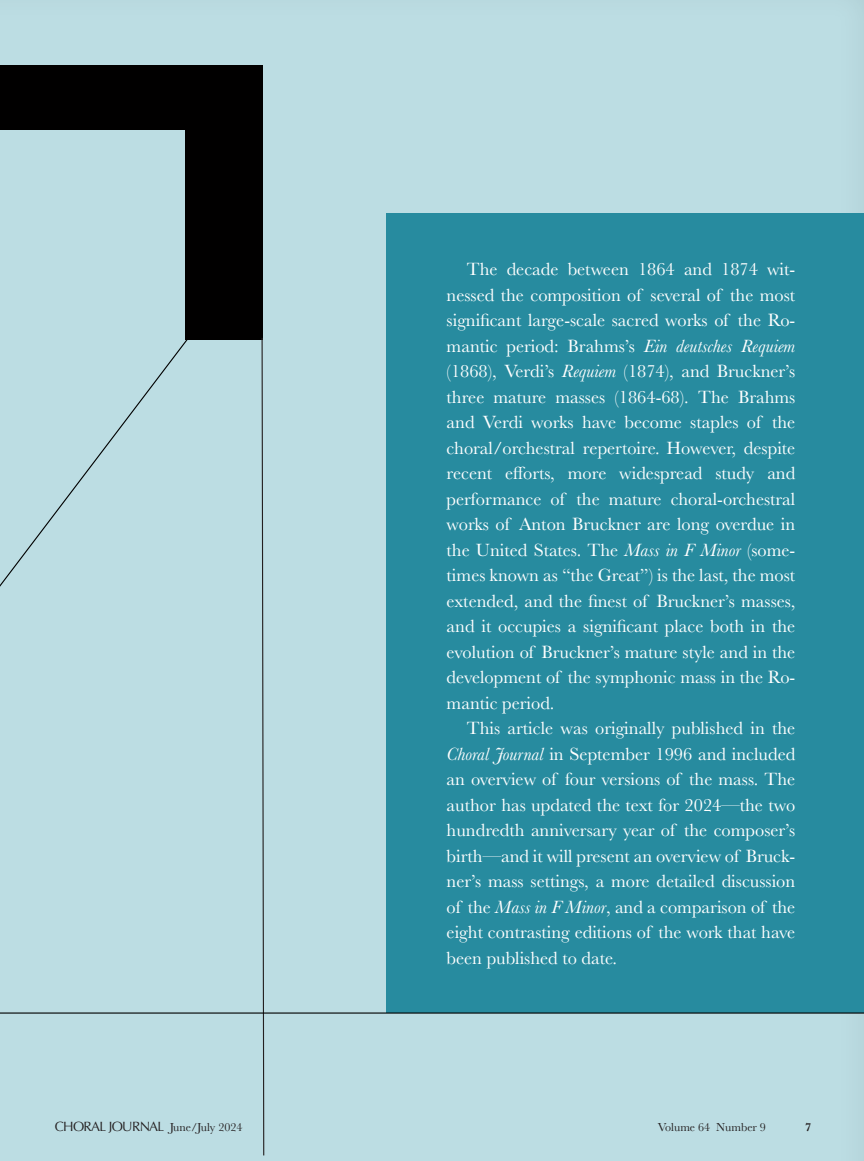
<style>
.page{position:relative;width:864px;height:1161px;background:#bcdde3}
.page>*{position:absolute;margin:0;border:0;box-sizing:border-box;transform-origin:0 0}
.Body_article_new{font:18.45px/25.5px "Baskerville";color:#fff;text-align:justify}
.Body_article_new-2{font:13.5px "Optima";letter-spacing:-.05em;color:#231f20}
.Body_article_new-3{font:12px "Baskerville";color:#231f20}
.Body_article_new-4{font:600 12px "Baskerville";color:#231f20}
.s1{font-style:italic}
.s2{font-family:"Baskerville";font-size:12px}
</style>
<div class="page">
<div style="left:0;top:66px;width:251px;height:64px;background:#010000"></div>
<div style="left:386px;top:214px;width:478px;height:799px;background:#278b9f"></div>
<div style="left:186px;top:66px;width:77px;height:274px;background:#010000"></div>
<svg style="left:261px;top:338px;width:4px;height:818px"></svg>
<hr style="left:0;top:1012px;width:864px;height:2px;background:#000">
<p class="Body_article_new" style="left:447px;top:257px;width:350px;text-indent:20px">The decade between 1864 and 1874 wit&shy;nessed the composition of several of the most significant large-scale sacred works of the Ro&shy;mantic period: Brahms’s <span class="s1">Ein deutsches Requiem </span>(1868), Verdi’s <span class="s1">Requiem</span> (1874), and Bruckner’s three mature masses (1864-68). The Brahms and Verdi works have become staples of the choral/orchestral repertoire. However, despite recent efforts, more widespread study and performance of the mature choral-orchestral works of Anton Bruckner are long overdue in the United States. The <span class="s1">Mass in F Minor</span> (some&shy;times known as “the Great”) is the last, the most extended, and the finest of Bruckner’s masses, and it occupies a significant place both in the evolution of Bruckner’s mature style and in the development of the symphonic mass in the Ro&shy;mantic period.</p>
<p class="Body_article_new" style="left:447px;top:716px;width:350px;text-indent:20px">This article was originally published in the <span class="s1">Choral Journal</span> in September 1996 and included an overview of four versions of the mass. The author has updated the text for 2024—the two hundredth anniversary year of the composer’s birth—and it will present an overview of Bruck&shy;ner’s mass settings, a more detailed discussion of the <span class="s1">Mass in F Minor</span>, and a comparison of the eight contrasting editions of the work that have been published to date.</p>
<p class="Body_article_new-2" style="left:55px;top:1119px;width:189px">CHORAL JOURNAL <span class="s2">June/July 2024</span></p>
<p class="Body_article_new-3" style="left:658px;top:1120px;width:110px">Volume 64 Number 9</p>
<p class="Body_article_new-4" style="left:805px;top:1119px;width:7px">7</p>
</div>
